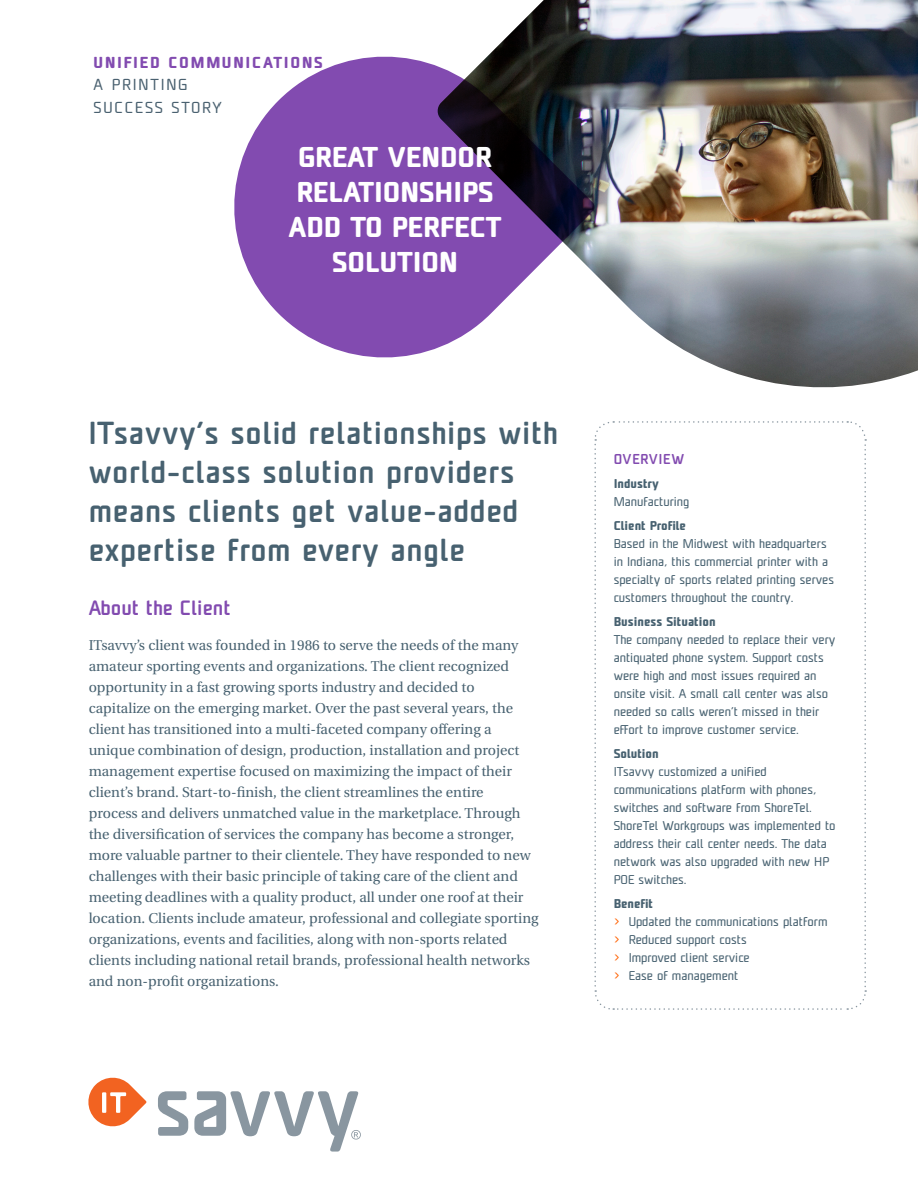
<style>
.page{position:relative;width:918px;height:1188px;background:#fff}
.page>*{position:absolute;margin:0;border:0;box-sizing:border-box;transform-origin:0 0}
.t1{font:500 30px/39px "Unicod Sans";letter-spacing:.02em;color:#476170}
.t2{font:700 27px "Unicod Sans";color:#fff}
.t3{font:500 19.5px "Unicod Sans";color:#824bb0}
.t4{font:700 15px "Unicod Sans";letter-spacing:.12em;color:#824bb0}
.t5{font:15px/22.5px "Unicod Sans";letter-spacing:.12em;color:#4a6170}
.t6{font:14.25px/21px "Utopia";color:#476170}
.t7{font:500 13.5px "Unicod Sans";letter-spacing:.06em;color:#824bb0}
.t8{font:12px/18px "Unicod Sans";color:#476170}
.t9{font:700 12px "Unicod Sans";color:#476170}
.s1{color:#ff6303}
</style>
<div class="page">
<img style="left:489px;top:0;width:429px;height:388px">
<svg style="left:594px;top:421px;width:273px;height:589px"></svg>
<svg style="left:234px;top:55px;width:361px;height:304px;fill:#824bb0"></svg>
<svg style="left:88px;top:1078px;width:59px;height:49px"></svg>
<svg style="left:158px;top:1091px;width:30px;height:45px"></svg>
<svg style="left:194px;top:1091px;width:167px;height:61px"></svg>
<p class="t4" style="left:94px;top:52px;width:231px">UNIFIED COMMUNICATIONS</p>
<p class="t5" style="left:94px;top:73px;width:130px">A PRINTING<br>SUCCESS STORY</p>
<p class="t2" style="left:298px;top:139px;width:195px">GREAT VENDOR</p>
<p class="t2" style="left:296px;top:174px;width:199px">RELATIONSHIPS</p>
<p class="t2" style="left:288px;top:209px;width:215px">ADD TO PERFECT</p>
<p class="t2" style="left:332px;top:244px;width:127px">SOLUTION</p>
<p class="t1" style="left:89px;top:412px;width:471px">ITsavvy’s solid relationships with world-class solution providers means clients get value-added expertise from every angle</p>
<p class="t3" style="left:89px;top:595px;width:143px">About the Client</p>
<p class="t6" style="left:89px;top:635px;width:451px">ITsavvy’s client was founded in 1986 to serve the needs of the many amateur sporting events and organizations. The client recognized opportunity in a fast growing sports industry and decided to capitalize on the emerging market. Over the past several years, the client has transitioned into a multi-faceted company offering a unique combination of design, production, installation and project management expertise focused on maximizing the impact of their client’s brand. Start-to-finish, the client streamlines the entire<br>process and delivers unmatched value in the marketplace. Through the diversification of services the company has become a stronger, more valuable partner to their clientele. They have responded to new challenges with their basic principle of taking care of the client and meeting deadlines with a quality product, all under one roof at their location. Clients include amateur, professional and collegiate sporting organizations, events and facilities, along with non-sports related clients including national retail brands, professional health networks and non-profit organizations.</p>
<p class="t7" style="left:614px;top:450px;width:72px">OVERVIEW</p>
<p class="t9" style="left:614px;top:475px;width:47px">Industry</p>
<p class="t8" style="left:614px;top:492px;width:77px">Manufacturing</p>
<p class="t9" style="left:614px;top:517px;width:74px">Client Profile</p>
<p class="t8" style="left:614px;top:534px;width:222px">Based in the Midwest with headquarters in Indiana, this commercial printer with a specialty of sports related printing serves customers throughout the country.</p>
<p class="t9" style="left:614px;top:613px;width:103px">Business Situation</p>
<p class="t8" style="left:614px;top:630px;width:223px">The company needed to replace their very antiquated phone system. Support costs were high and most issues required an onsite visit. A small call center was also needed so calls weren’t missed in their effort to improve customer service.</p>
<p class="t9" style="left:614px;top:745px;width:47px">Solution</p>
<p class="t8" style="left:614px;top:762px;width:223px">ITsavvy customized a unified communications platform with phones, switches and software from ShoreTel.<br>ShoreTel Workgroups was implemented to address their call center needs. The data network was also upgraded with new HP POE switches.</p>
<p class="t9" style="left:614px;top:895px;width:41px">Benefit</p>
<p class="t8" style="left:614px;top:912px;width:215px"><span class="s1">&gt;</span> Updated the communications platform</p>
<p class="t8" style="left:614px;top:930px;width:135px"><span class="s1">&gt;</span> Reduced support costs</p>
<p class="t8" style="left:614px;top:948px;width:138px"><span class="s1">&gt;</span> Improved client service</p>
<p class="t8" style="left:614px;top:966px;width:126px"><span class="s1">&gt;</span> Ease of management</p>
</div>
